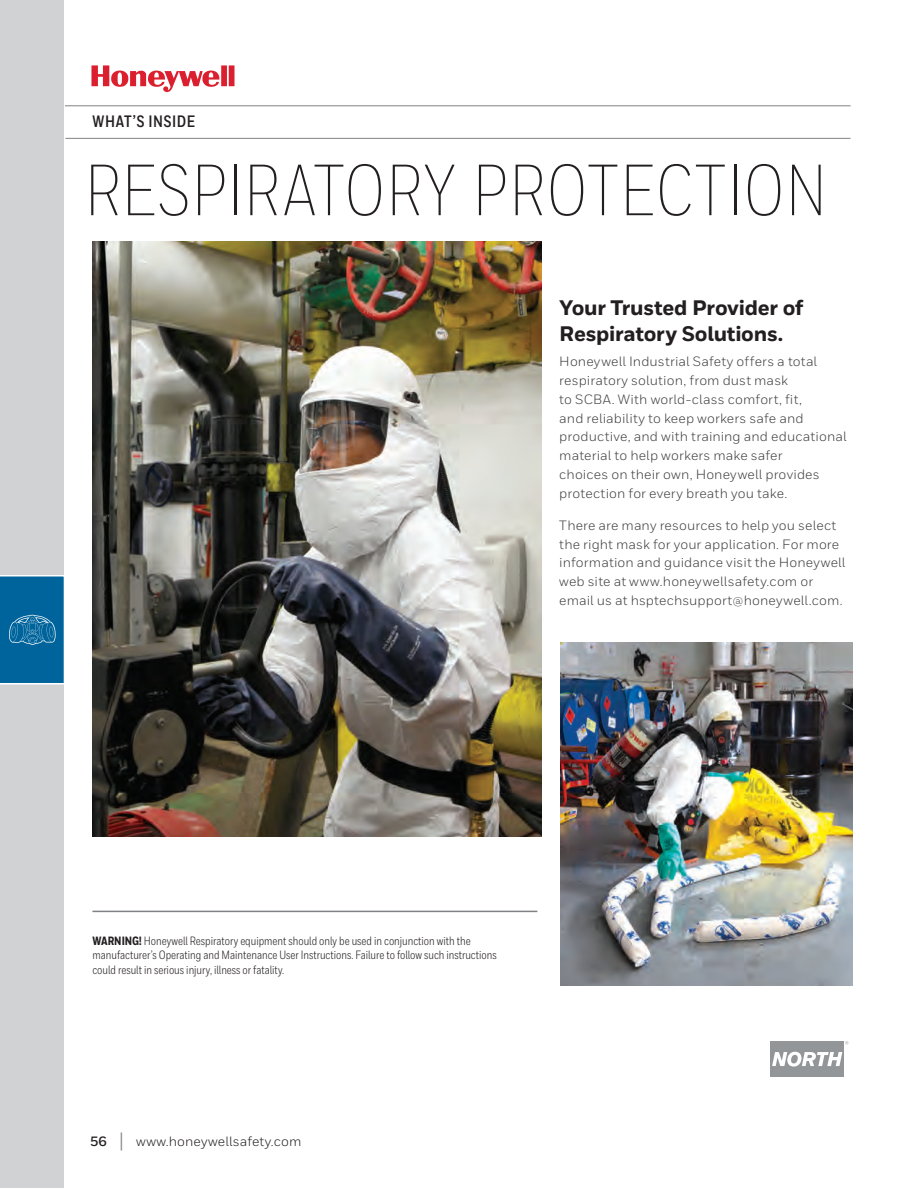
<style>
.page{position:relative;width:918px;height:1188px;background:#fff}
.page>*{position:absolute;margin:0;border:0;box-sizing:border-box;transform-origin:0 0}
.t1{font:300 72.15px "Honeywell Cond";letter-spacing:.01em;color:#231f20}
.t2{font:800 21px/25.5px "Honeywell Sans";letter-spacing:-.015em;color:#231f20}
.t3{font:700 16.5px "Honeywell Cond";letter-spacing:.03em;color:#231f20}
.t4{font:13.5px/18.8px "Honeywell Sans";letter-spacing:.01em;color:#3e3e3f}
.t5{font:13.5px "Honeywell Sans";letter-spacing:.01em;color:#231f20}
.t6{font:12px/14.2px "Honeywell Cond";color:#231f20}
.s1{font-weight:800}
.s2{font-weight:700}
.s3{font-family:"Minion Pro";font-size:18px;color:#808285}
</style>
<div class="page">
<hr style="left:65px;top:138px;width:785px;height:1px;background:#808285">
<hr style="left:65px;top:105px;width:786px;height:1px;background:#808285">
<div style="left:0;top:0;width:63px;height:1188px;background:#d1d2d4"></div>
<hr style="left:92px;top:911px;width:445px;height:1px;background:#808285">
<img style="left:92px;top:242px;width:449px;height:595px">
<svg style="left:0;top:575px;width:64px;height:109px;background:#0e6ca1"></svg>
<svg style="left:91px;top:65px;width:143px;height:27px"></svg>
<img style="left:560px;top:642px;width:293px;height:344px">
<div style="left:770px;top:1041px;width:74px;height:36px;background:#939698"></div>
<svg style="left:772px;top:1052px;width:70px;height:15px"></svg>
<p class="t3" style="left:92px;top:111px;width:104px">WHAT’S INSIDE</p>
<h1 class="t1" style="left:85px;top:148px;width:744px">RESPIRATORY PROTECTION</h1>
<h2 class="t2" style="left:559px;top:296px;width:246px">Your Trusted Provider of<br>Respiratory Solutions.</h2>
<p class="t4" style="left:559px;top:352px;width:289px">Honeywell Industrial Safety offers a total respiratory solution, from dust mask<br>to SCBA. With world-class comfort, fit,<br>and reliability to keep workers safe and productive, and with training and educational material to help workers make safer<br>choices on their own, Honeywell provides protection for every breath you take.</p>
<p class="t4" style="left:559px;top:516px;width:288px">There are many resources to help you select the right mask for your application. For more information and guidance visit the Honeywell web site at www.honeywellsafety.com or email us at hsptechsupport@honeywell.com.</p>
<p class="t6" style="left:92px;top:934px;width:406px"><span class="s1">WARNING!</span> Honeywell Respiratory equipment should only be used in conjunction with the manufacturer’s Operating and Maintenance User Instructions. Failure to follow such instructions could result in serious injury, illness or fatality.</p>
<p class="t5" style="left:90px;top:1133px;width:213px"><span class="s2">56</span> <span class="s3">|</span> www.honeywellsafety.com</p>
</div>
